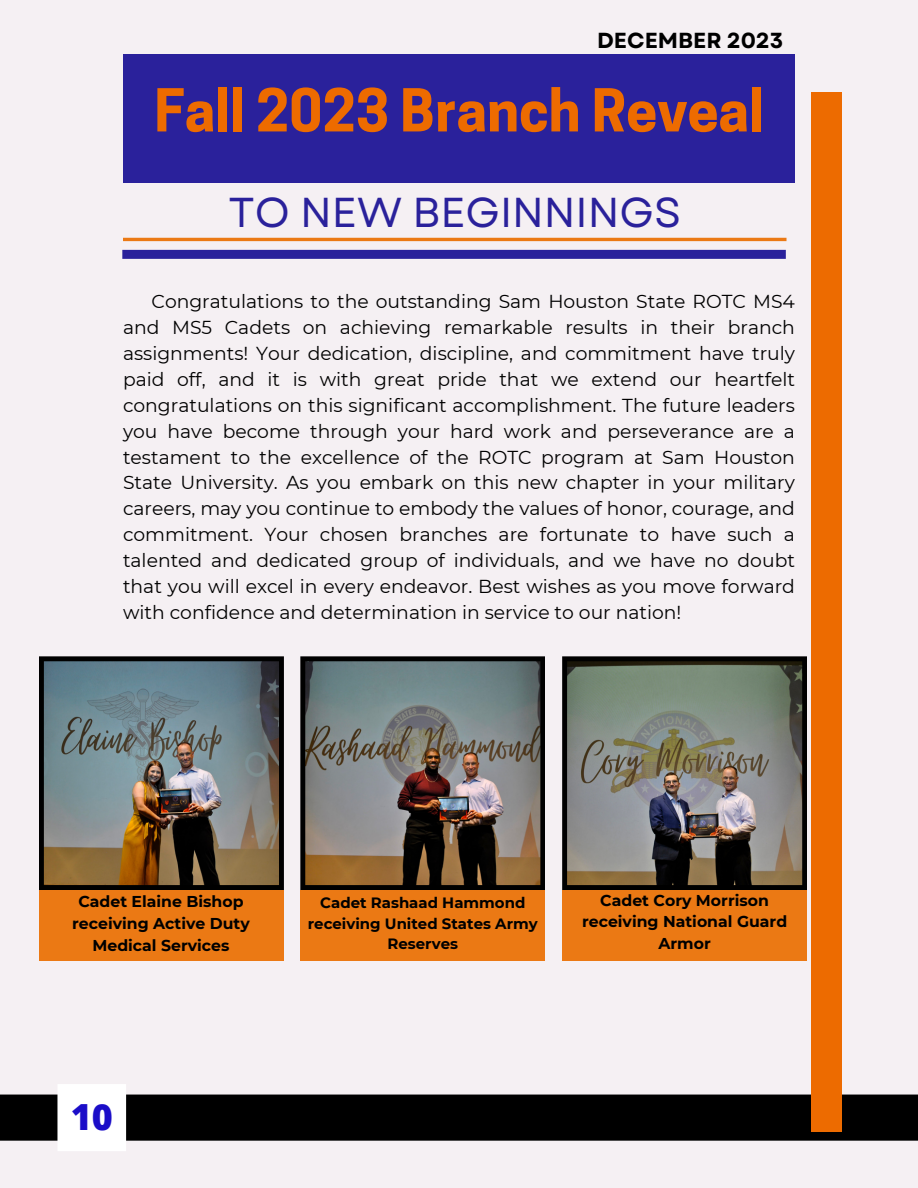
<style>
.page{position:relative;width:918px;height:1188px;background:#f5f0f3}
.page>*{position:absolute;margin:0;border:0;box-sizing:border-box;transform-origin:0 0}
.t1{font:700 55.5px "Cooper Hewitt";color:#ed6b00}
.t2{font:41.7px "Garet";color:#2a219b}
.t3{font:800 36px "Open Sans";color:#1b0dc8}
.t4{font:700 21.75px "Garet";color:#000}
.t5{font:18.75px/25.8px "Montserrat";color:#000;text-align:justify}
.t6{font:700 15.75px/21.6px "Montserrat";color:#000;text-align:center}
.t7{font:700 15px/20.5px "Montserrat";color:#000;text-align:center}
</style>
<div class="page">
<hr style="left:123px;top:238px;width:664px;height:3px;background:#eb7914">
<div style="left:122px;top:250px;width:664px;height:9px;background:#2a219b"></div>
<div style="left:0;top:1095px;width:918px;height:46px;background:#000"></div>
<div style="left:811px;top:92px;width:30px;height:1040px;background:#ed6b00"></div>
<div style="left:123px;top:54px;width:672px;height:129px;background:#2a219b"></div>
<div style="left:57px;top:1084px;width:69px;height:67px;background:#fff"></div>
<img style="left:39px;top:656px;width:245px;height:234px">
<img style="left:300px;top:656px;width:245px;height:234px">
<div style="left:39px;top:890px;width:245px;height:70px;background:#eb7914"></div>
<div style="left:300px;top:890px;width:245px;height:70px;background:#eb7914"></div>
<img style="left:562px;top:656px;width:245px;height:234px">
<div style="left:562px;top:890px;width:245px;height:70px;background:#eb7914"></div>
<p class="t4" style="left:597px;top:24px;width:188px">DECEMBER 2023</p>
<p class="t1" style="left:154px;top:90px;width:611px">Fall 2023 Branch Reveal</p>
<p class="t2" style="left:228px;top:183px;width:454px">TO NEW BEGINNINGS</p>
<p class="t5" style="left:123px;top:289px;width:673px;text-indent:29px">Congratulations to the outstanding Sam Houston State ROTC MS4 and MS5 Cadets on achieving remarkable results in their branch assignments! Your dedication, discipline, and commitment have truly paid off, and it is with great pride that we extend our heartfelt congratulations on this significant accomplishment. The future leaders you have become through your hard work and perseverance are a testament to the excellence of the ROTC program at Sam Houston State University. As you embark on this new chapter in your military careers, may you continue to embody the values of honor, courage, and commitment. Your chosen branches are fortunate to have such a talented and dedicated group of individuals, and we have no doubt that you will excel in every endeavor. Best wishes as you move forward with confidence and determination in service to our nation!</p>
<p class="t6" style="left:72px;top:891px;width:179px">Cadet Elaine Bishop receiving Active Duty<br>Medical Services</p>
<p class="t6" style="left:582px;top:889px;width:207px">Cadet Cory Morrison receiving National Guard<br>Armor</p>
<p class="t7" style="left:308px;top:893px;width:231px">Cadet Rashaad Hammond receiving United States Army<br>Reserves</p>
<p class="t3" style="left:71px;top:1092px;width:44px">10</p>
</div>
